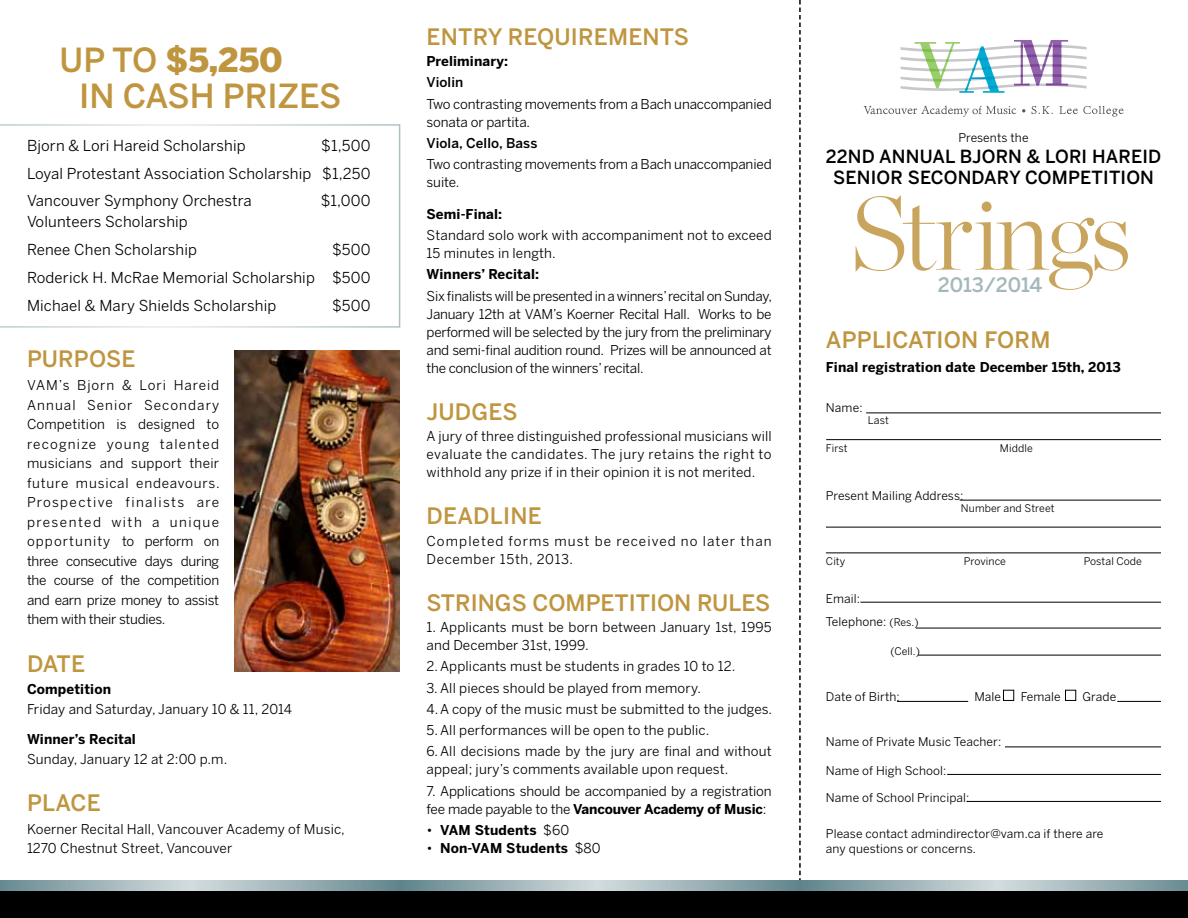
<style>
.page{position:relative;width:1188px;height:918px;background:#fff}
.page>*{position:absolute;margin:0;border:0;box-sizing:border-box;transform-origin:0 0}
.t1{font:200 103.5px "Chronicle Display";letter-spacing:-.04em;color:#c8a45c}
.t2{font:500 33px/36px "Benton Sans";color:#bf953f}
.t3{font:500 22.5px "Benton Sans";letter-spacing:.01em;color:#bf953f}
.t4{font:500 19.8px "Benton Sans";letter-spacing:-.01em;color:#a4b8bc}
.t5{font:500 18px/21px "Benton Sans";letter-spacing:.01em;color:#000;text-align:center}
.t6{font:15px/27.8px "Benton Sans";letter-spacing:.01em;color:#000;text-align:justify}
.t7{font:13.5px/19.5px "Benton Sans";letter-spacing:.01em;color:#000}
.t8{font:13.5px/18px "Benton Sans";letter-spacing:-.01em;color:#000}
.t9{font:700 13.5px "Benton Sans";letter-spacing:.01em;color:#000}
.t10{font:13.5px/18px "Benton Sans";letter-spacing:.08em;color:#000}
.t11{font:500 13.5px "Benton Sans";letter-spacing:.01em;color:#000}
.t12{font:12px/23.7px "Benton Sans";letter-spacing:.01em;color:#000}
.t13{font:10.5px "Benton Sans";letter-spacing:.01em;color:#000}
.s1{font-weight:900}
.s2{font-weight:700}
.s3{font-weight:400}
.s4{font-size:10.5px}
</style>
<div class="page">
<svg style="left:0;top:124px;width:400px;height:204px"></svg>
<div style="left:0;top:891px;width:1188px;height:27px;background:#000"></div>
<img style="left:235px;top:350px;width:165px;height:322px">
<svg style="left:799px;top:0;width:2px;height:880px"></svg>
<hr style="left:866px;top:413px;width:295px;height:1px;background:#000">
<hr style="left:826px;top:439px;width:335px;height:1px;background:#000">
<hr style="left:960px;top:500px;width:201px;height:1px;background:#000">
<hr style="left:826px;top:527px;width:335px;height:1px;background:#000">
<hr style="left:826px;top:553px;width:335px;height:1px;background:#000">
<hr style="left:916px;top:628px;width:245px;height:1px;background:#000">
<hr style="left:918px;top:655px;width:243px;height:1px;background:#000">
<hr style="left:1005px;top:747px;width:156px;height:1px;background:#000">
<hr style="left:947px;top:774px;width:214px;height:1px;background:#000">
<hr style="left:967px;top:801px;width:194px;height:1px;background:#000">
<hr style="left:860px;top:602px;width:301px;height:1px;background:#000">
<hr style="left:897px;top:701px;width:71px;height:1px;background:#000">
<hr style="left:1117px;top:701px;width:44px;height:1px;background:#000">
<div style="left:1003px;top:690px;width:11px;height:11px;border:1px solid #000"></div>
<div style="left:1065px;top:690px;width:11px;height:11px;border:1px solid #000"></div>
<svg style="left:0;top:880px;width:400px;height:11px;background:#9cb2b6"></svg>
<svg style="left:400px;top:880px;width:399px;height:11px;background:#9bb1b5"></svg>
<svg style="left:799px;top:880px;width:389px;height:11px;background:#9cb2b6"></svg>
<svg style="left:901px;top:40px;width:186px;height:53px"></svg>
<svg style="left:864px;top:106px;width:152px;height:11px"></svg>
<svg style="left:1031px;top:106px;width:22px;height:8px"></svg>
<svg style="left:1059px;top:106px;width:65px;height:11px"></svg>
<h2 class="t2" style="left:79px;top:42px;width:205px;text-indent:-20px">UP TO <span class="s1">$5,250<br></span>IN CASH</h2>
<h2 class="t2" style="left:223px;top:78px;width:115px">PRIZES</h2>
<p class="t6" style="left:27px;top:131px;width:345px;text-indent:294px">$1,500<br>Loyal Protestant Association Scholarship $1,250<br>Vancouver Symphony Orchestra</p>
<p class="t6" style="left:27px;top:131px;width:220px">Bjorn &amp; Lori Hareid Scholarship</p>
<p class="t6" style="left:321px;top:187px;width:51px">$1,000</p>
<p class="t6" style="left:27px;top:208px;width:172px">Volunteers Scholarship<br>Renee Chen Scholarship</p>
<p class="t6" style="left:27px;top:236px;width:345px;text-indent:305px">$500<br>Roderick H. McRae Memorial Scholarship $500<br>Michael &amp; Mary Shields Scholarship</p>
<p class="t6" style="left:332px;top:291px;width:40px">$500</p>
<h3 class="t3" style="left:27px;top:346px;width:110px">PURPOSE</h3>
<p class="t7" style="left:27px;top:375px;width:194px;text-align:justify">VAM’s Bjorn &amp; Lori Hareid Annual Senior Secondary Competition is designed to recognize young talented musicians and support their future musical endeavours.<br>Prospective finalists are presented with a unique opportunity to perform on three consecutive days during the course of the competition and earn prize money to assist them with their studies.</p>
<h3 class="t3" style="left:27px;top:650px;width:15px">DAT</h3>
<h3 class="t3" style="left:71px;top:650px;width:15px">E</h3>
<p class="t9" style="left:27px;top:681px;width:86px">Competition</p>
<p class="t7" style="left:27px;top:699px;width:266px">Friday and Saturday, January 10 &amp; 11, 2014</p>
<p class="t9" style="left:27px;top:731px;width:110px">Winner’s Recital</p>
<p class="t7" style="left:27px;top:749px;width:202px">Sunday, January 12 at 2:00 p.m.</p>
<h3 class="t3" style="left:27px;top:789px;width:75px">PLACE</h3>
<p class="t7" style="left:27px;top:819px;width:319px">Koerner Recital Hall, Vancouver Academy of Music,<br>1270 Chestnut Street, Vancouver</p>
<h3 class="t3" style="left:427px;top:23px;width:248px">ENTRY REQUIREM ENTS</h3>
<p class="t9" style="left:427px;top:53px;width:83px">Preliminary:</p>
<p class="t11" style="left:427px;top:74px;width:38px">VIOLIN</p>
<p class="t8" style="left:427px;top:95px;width:347px">Two contrasting movements from a Bach unaccompanied sonata or partita.</p>
<p class="t11" style="left:427px;top:135px;width:112px">VIOLA, CELLO, BASS</p>
<p class="t8" style="left:427px;top:155px;width:347px">Two contrasting movements from a Bach unaccompanied suite.</p>
<p class="t9" style="left:427px;top:206px;width:77px">Semi-Final:</p>
<p class="t7" style="left:427px;top:226px;width:347px;line-height:18px">Standard solo work with accompaniment not to exceed<br>15 minutes in length.</p>
<p class="t9" style="left:427px;top:267px;width:114px">Winners’ Recital:</p>
<p class="t7" style="left:427px;top:287px;width:347px;line-height:18px;text-align:justify">Six finalists will be presented in a winners’ recital on Sunday, January 12th at VAM’s Koerner Recital Hall. Works to be performed will be selected by the jury from the preliminary and semi-final audition round. Prizes will be announced at the conclusion of the winners’ recital.</p>
<h3 class="t3" style="left:427px;top:398px;width:89px">JUDGES</h3>
<p class="t7" style="left:427px;top:427px;width:347px;line-height:18px;text-align:justify">A jury of three distinguished professional musicians will evaluate the candidates. The jury retains the right to withhold any prize if in their opinion it is not merited.</p>
<h3 class="t3" style="left:427px;top:503px;width:117px">DEADLINE</h3>
<p class="t10" style="left:427px;top:532px;width:347px">Completed forms must be received no later than<br>December 15th, 2013.</p>
<h3 class="t3" style="left:427px;top:589px;width:58px">STRING</h3>
<h3 class="t3" style="left:512px;top:589px;width:257px">S COM PETITION RULES</h3>
<p class="t7" style="left:427px;top:618px;width:347px;line-height:18px">1. Applicants must be born between January 1st, 1995 and December 31st, 1999.</p>
<p class="t7" style="left:427px;top:656px;width:347px;line-height:21.3px">2.Applicants must be students in grades 10 to 12.<br>3.All pieces should be played from memory.<br>4.A copy of the music must be submitted to the judges.<br>5.All performances will be open to the public.<br>6.All decisions made by the jury are final and without</p>
<p class="t7" style="left:427px;top:760px;width:303px">appeal; jury’s comments available upon request.</p>
<p class="t8" style="left:427px;top:781px;width:347px">7. Applications should be accompanied by a registration fee made payable to the <span class="s2">Vancouver Academy of Music</span>:</p>
<p class="t9" style="left:427px;top:822px;width:144px"><span class="s3">•</span> VAM Students <span class="s3">$60</span></p>
<p class="t9" style="left:427px;top:840px;width:176px"><span class="s3">•</span> Non-VAM Students <span class="s3">$80</span></p>
<p class="t12" style="left:959px;top:125px;width:72px">Presents the</p>
<h3 class="t5" style="left:826px;top:145px;width:337px">22ND ANNUAL BJORN &amp; LORI HAREID<br>SENIOR SECONDARY COM PETITION</h3>
<h1 class="t1" style="left:850px;top:155px;width:284px">Strings</h1>
<h3 class="t4" style="left:938px;top:273px;width:106px">2013/2014</h3>
<h3 class="t3" style="left:826px;top:327px;width:82px">APPLICAT</h3>
<h3 class="t3" style="left:937px;top:327px;width:96px">ION FORM</h3>
<p class="t9" style="left:826px;top:359px;width:296px">Final registration date December 15th, 2013</p>
<p class="t12" style="left:826px;top:396px;width:38px">Name:</p>
<p class="t13" style="left:868px;top:414px;width:23px">Last</p>
<p class="t13" style="left:826px;top:442px;width:23px">First</p>
<p class="t13" style="left:1000px;top:442px;width:34px">Middle</p>
<p class="t12" style="left:826px;top:483px;width:139px">Present Mailing Address:</p>
<p class="t13" style="left:961px;top:502px;width:95px">Number and Street</p>
<p class="t13" style="left:826px;top:555px;width:21px">City</p>
<p class="t13" style="left:964px;top:555px;width:44px">Province</p>
<p class="t13" style="left:1084px;top:555px;width:60px">Postal Code</p>
<p class="t12" style="left:826px;top:586px;width:94px">Email:<br>Telephone: <span class="s4">(Res.)</span></p>
<p class="t13" style="left:890px;top:645px;width:31px">(Cell.)</p>
<p class="t12" style="left:826px;top:685px;width:75px">Date of Birth:</p>
<p class="t12" style="left:974px;top:685px;width:28px">Male</p>
<p class="t12" style="left:1021px;top:685px;width:41px">Female</p>
<p class="t12" style="left:1082px;top:685px;width:35px">Grade</p>
<p class="t12" style="left:826px;top:730px;width:177px">Name of Private Music Teacher:</p>
<p class="t12" style="left:826px;top:758px;width:122px">Name of High School:</p>
<p class="t12" style="left:826px;top:785px;width:145px">Name of School Principal:</p>
<p class="t12" style="left:826px;top:826px;width:279px;line-height:15px">Please contact admindirector@vam.ca if there are any questions or concerns.</p>
</div>
